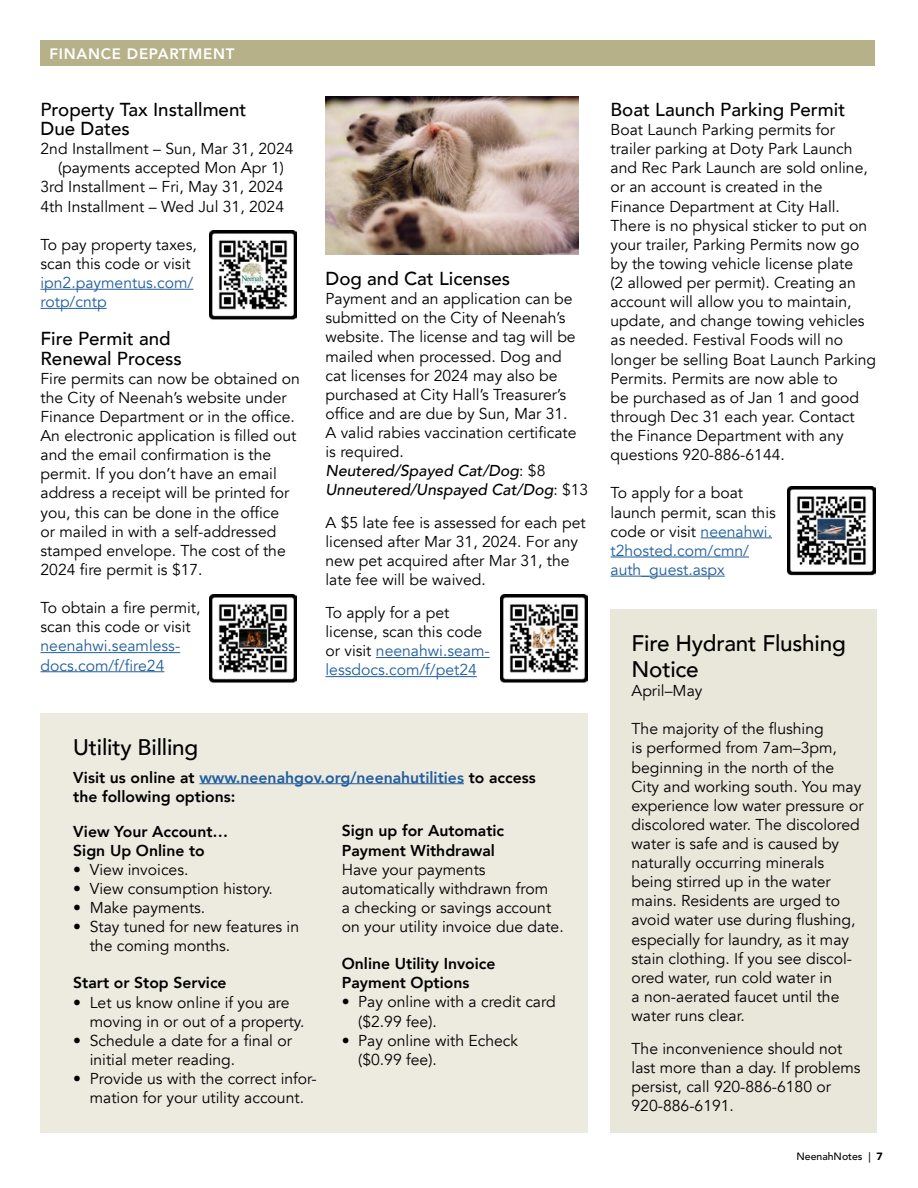
<style>
.page{position:relative;width:918px;height:1188px;background:#fff}
.page>*{position:absolute;margin:0;border:0;box-sizing:border-box;transform-origin:0 0}
.t1{font:500 22.5px/26.2px "Avenir";letter-spacing:-.01em;color:#000}
.t2{font:500 18.75px/19.2px "Avenir";color:#000}
.t3{font:15.75px/19px "Avenir";color:#000}
.t4{font:800 15.75px/19px "Avenir";color:#000}
.t5{font:15.75px/19px "Avenir";color:#215e9e}
.t6{font:800 15px "Avenir LT Std";letter-spacing:.05em;color:#fff}
.t7{font:500 10.5px "Avenir LT Std";color:#000}
.s1{font-weight:500;font-style:italic}
.s2{color:#215e9e}
.s3{font-weight:900}
</style>
<div class="page">
<div style="left:40px;top:713px;width:548px;height:420px;background:#edeae0"></div>
<div style="left:610px;top:609px;width:268px;height:524px;background:#e9e6da"></div>
<hr style="left:40px;top:289px;width:153px;height:1px;background:#215e9e">
<hr style="left:40px;top:308px;width:67px;height:1px;background:#215e9e">
<hr style="left:40px;top:652px;width:140px;height:1px;background:#215e9e">
<hr style="left:40px;top:671px;width:124px;height:1px;background:#215e9e">
<hr style="left:376px;top:657px;width:114px;height:1px;background:#215e9e">
<hr style="left:326px;top:676px;width:151px;height:1px;background:#215e9e">
<hr style="left:701px;top:537px;width:71px;height:1px;background:#215e9e">
<hr style="left:610px;top:557px;width:139px;height:1px;background:#215e9e">
<hr style="left:610px;top:576px;width:115px;height:1px;background:#215e9e">
<div style="left:40px;top:40px;width:835px;height:26px;background:#b6b188"></div>
<img style="left:788px;top:487px;width:87px;height:89px">
<img style="left:500px;top:595px;width:88px;height:88px">
<img style="left:209px;top:595px;width:88px;height:88px">
<img style="left:209px;top:231px;width:88px;height:89px">
<img style="left:326px;top:97px;width:253px;height:158px">
<hr style="left:199px;top:783px;width:265px;height:1px;background:#215e9e">
<p class="t6" style="left:50px;top:45px;width:186px">FINANCE DEPARTMENT</p>
<p class="t2" style="left:40px;top:99px;width:207px">Property Tax Installment<br>Due Dates</p>
<p class="t3" style="left:40px;top:140px;width:255px">2nd Installment – Sun, Mar 31, 2024</p>
<p class="t3" style="left:58px;top:159px;width:227px">(payments accepted Mon Apr 1)</p>
<p class="t3" style="left:40px;top:178px;width:245px">3rd Installment – Fri, May 31, 2024</p>
<p class="t3" style="left:40px;top:197px;width:245px">4th Installment – Wed Jul 31, 2024</p>
<p class="t3" style="left:40px;top:235px;width:158px">To pay property taxes, scan this code or visit</p>
<p class="t5" style="left:40px;top:273px;width:154px">ipn2.paymentus.com/ rotp/cntp</p>
<p class="t2" style="left:40px;top:328px;width:143px">Fire Permit and<br>Renewal Process</p>
<p class="t3" style="left:40px;top:369px;width:261px">Fire permits can now be obtained on the City of Neenah’s website under Finance Department or in the office.<br>An electronic application is filled out and the email confirmation is the permit. If you don’t have an email address a receipt will be printed for you, this can be done in the office<br>or mailed in with a self-addressed stamped envelope. The cost of the 2024 fire permit is $17.</p>
<p class="t3" style="left:40px;top:599px;width:162px">To obtain a fire permit, scan this code or visit</p>
<p class="t5" style="left:40px;top:637px;width:141px">neenahwi.seamless&shy;docs.com/f/fire24</p>
<h1 class="t1" style="left:73px;top:733px;width:127px">Utility Billing</h1>
<p class="t2" style="left:326px;top:268px;width:186px">Dog and Cat Licenses</p>
<p class="t3" style="left:326px;top:290px;width:264px">Payment and an application can be submitted on the City of Neenah’s website. The license and tag will be mailed when processed. Dog and<br>cat licenses for 2024 may also be purchased at City Hall’s Treasurer’s office and are due by Sun, Mar 31.<br>A valid rabies vaccination certificate is required.<br><span class="s1">Neutered/Spayed Cat/Dog</span>: $8<br><span class="s1">Unneutered/Unspayed Cat/Dog</span>: $13</p>
<p class="t3" style="left:326px;top:513px;width:262px">A $5 late fee is assessed for each pet licensed after Mar 31, 2024. For any new pet acquired after Mar 31, the late fee will be waived.</p>
<p class="t3" style="left:326px;top:603px;width:166px">To apply for a pet license, scan this code or visit <span class="s2">neenahwi.seam&shy;lessdocs.com/f/pet24</span></p>
<p class="t4" style="left:73px;top:768px;width:464px">Visit us online at <span class="s2">www.neenahgov.org/neenahutilities</span> to access the following options:</p>
<p class="t4" style="left:73px;top:822px;width:157px">View Your Account…<br>Sign Up Online to</p>
<p class="t3" style="left:73px;top:860px;width:117px">• View invoices.</p>
<p class="t3" style="left:73px;top:879px;width:201px">• View consumption history.</p>
<p class="t3" style="left:73px;top:898px;width:134px">• Make payments.</p>
<p class="t3" style="left:90px;top:917px;width:211px;text-indent:-17px">• Stay tuned for new features in the coming months.</p>
<p class="t4" style="left:73px;top:973px;width:155px">Start or Stop Service</p>
<p class="t3" style="left:90px;top:993px;width:216px;text-indent:-17px">• Let us know online if you are moving in or out of a property.</p>
<p class="t3" style="left:90px;top:1031px;width:204px;text-indent:-17px">• Schedule a date for a final or initial meter reading.</p>
<p class="t3" style="left:73px;top:1069px;width:245px;text-align:center">• Provide us with the correct infor&shy;mation for your utility account.</p>
<p class="t4" style="left:342px;top:822px;width:164px">Sign up for Automatic<br>Payment Withdrawal</p>
<p class="t3" style="left:342px;top:860px;width:223px">Have your payments automatically withdrawn from<br>a checking or savings account on your utility invoice due date.</p>
<p class="t4" style="left:342px;top:954px;width:155px">Online Utility Invoice<br>Payment Options</p>
<p class="t3" style="left:358px;top:993px;width:199px;text-indent:-17px">• Pay online with a credit card ($2.99 fee).</p>
<p class="t3" style="left:358px;top:1031px;width:161px;text-indent:-17px">• Pay online with Echeck ($0.99 fee).</p>
<p class="t2" style="left:610px;top:99px;width:236px">Boat Launch Parking Permit</p>
<p class="t3" style="left:610px;top:120px;width:267px">Boat Launch Parking permits for trailer parking at Doty Park Launch and Rec Park Launch are sold online, or an account is created in the Finance Department at City Hall.<br>There is no physical sticker to put on your trailer, Parking Permits now go by the towing vehicle license plate<br>(2 allowed per permit). Creating an account will allow you to maintain, update, and change towing vehicles as needed. Festival Foods will no longer be selling Boat Launch Parking Permits. Permits are now able to<br>be purchased as of Jan 1 and good through Dec 31 each year. Contact the Finance Department with any questions 920-886-6144.</p>
<p class="t3" style="left:610px;top:484px;width:167px">To apply for a boat launch permit, scan this code or visit <span class="s2">neenahwi. t2hosted.com/cmn/ auth_guest.aspx</span></p>
<h1 class="t1" style="left:632px;top:628px;width:216px">Fire Hydrant Flushing<br>Notice</h1>
<p class="t3" style="left:632px;top:681px;width:72px">April–May</p>
<p class="t3" style="left:632px;top:720px;width:234px">The majority of the flushing<br>is performed from 7am–3pm, beginning in the north of the<br>City and working south. You may experience low water pressure or discolored water. The discolored water is safe and is caused by naturally occurring minerals being stirred up in the water mains. Residents are urged to avoid water use during flushing, especially for laundry, as it may stain clothing. If you see discol&shy;ored water, run cold water in<br>a non-aerated faucet until the water runs clear.</p>
<p class="t3" style="left:632px;top:1039px;width:231px">The inconvenience should not last more than a day. If problems persist, call 920-886-6180 or<br>920-886-6191.</p>
<p class="t7" style="left:796px;top:1151px;width:88px">NeenahNotes | <span class="s3">7</span></p>
</div>
